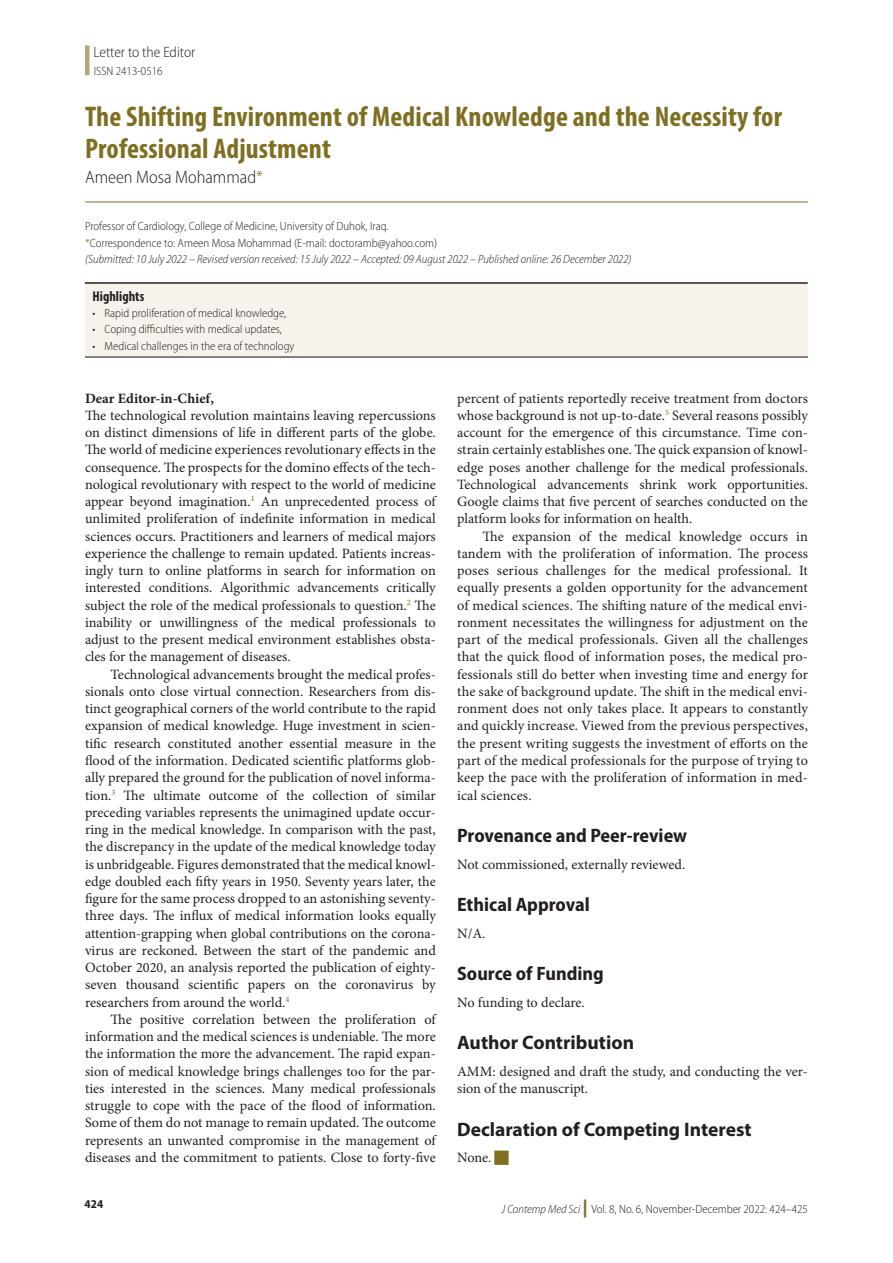
<style>
.page{position:relative;width:893px;height:1263px;background:#fff}
.page>*{position:absolute;margin:0;border:0;box-sizing:border-box;transform-origin:0 0}
.Article_Title{font:700 condensed 28.5px/31.5px "Myriad Pro";letter-spacing:.005em;color:#7e6f22}
.t1{font:700 semi-condensed 19.5px "Myriad Pro";color:#231f20}
.t2{font:700 19.5px "Myriad Pro";color:#231f20}
.Author{font:300 semi-condensed 18px "Myriad Pro";color:#231f20}
.t3{font:300 semi-condensed 15px "Myriad Pro";color:#231f20}
.Tx{font:14.25px/17.2px "Minion Pro";color:#231f20;text-align:justify}
.Txf{font:14.25px/17.2px "Minion Pro";letter-spacing:-.005em;color:#231f20;text-align:justify}
.Txf-2{font:700 14.25px "Minion Pro";color:#231f20}
.Abstract_Tx{font:700 condensed 14.25px "Myriad Pro";color:#231f20}
.Author_Aff{font:300 semi-condensed 12px "Myriad Pro";color:#231f20}
.Author_Aff-2{font:italic 300 semi-condensed 12px "Myriad Pro";color:#231f20}
.t4{font:700 semi-condensed 12px "Myriad Pro";color:#231f20}
.s1{color:#7e6f22}
.s2{font-style:italic}
.s3{font-weight:900;font-stretch:normal;font-size:18px;color:#7e6f22}
</style>
<div class="page">
<div style="left:85px;top:45px;width:5px;height:30px;background:#b4a678"></div>
<hr style="left:85px;top:202px;width:723px;height:1px;background:#7e6f22">
<div style="left:85px;top:283px;width:723px;height:74px;background:#f7f2ec"></div>
<hr style="left:85px;top:282px;width:723px;height:2px;background:#231f20">
<hr style="left:85px;top:356px;width:723px;height:2px;background:#231f20">
<p class="t3" style="left:94px;top:43px;width:103px">Letter to the Editor</p>
<p class="Author_Aff" style="left:94px;top:63px;width:70px">ISSN 2413-0516</p>
<p class="Article_Title" style="left:85px;top:100px;width:698px">The Shifting Environment of Medical Knowledge and the Necessity for<br>Professional Adjustment</p>
<p class="Author" style="left:85px;top:166px;width:180px">Ameen Mosa Mohammad<span class="s1">*</span></p>
<p class="Author_Aff" style="left:85px;top:219px;width:305px">Professor of Cardiology, College of Medicine, University of Duhok, Iraq.</p>
<p class="Author_Aff" style="left:85px;top:235px;width:354px"><span class="s1">*</span>Correspondence to: Ameen Mosa Mohammad (E-mail: doctoramb@yahoo.com)</p>
<p class="Author_Aff-2" style="left:85px;top:252px;width:548px">(Submitted: 10 July 2022 – Revised version received: 15 July 2022 – Accepted: 09 August 2022 – Published online: 26 December 2022)</p>
<p class="Abstract_Tx" style="left:93px;top:287px;width:53px">Highlights</p>
<p class="Author_Aff" style="left:93px;top:306px;width:195px">• Rapid proliferation of medical knowledge,</p>
<p class="Author_Aff" style="left:93px;top:322px;width:191px">• Coping difficulties with medical updates,</p>
<p class="Author_Aff" style="left:93px;top:338px;width:203px">• Medical challenges in the era of technology</p>
<p class="Txf-2" style="left:85px;top:388px;width:131px">Dear Editor-in-Chief,</p>
<p class="Txf" style="left:85px;top:407px;width:352px">The technological revolution maintains leaving repercussions on distinct dimensions of life in different parts of the globe.<br>The world of medicine experiences revolutionary effects in the consequence. The prospects for the domino effects of the tech&shy;nological revolutionary with respect to the world of medicine appear beyond imagination.<sup>1</sup> An unprecedented process of unlimited proliferation of indefinite information in medical sciences occurs. Practitioners and learners of medical majors experience the challenge to remain updated. Patients increas&shy;ingly turn to online platforms in search for information on interested conditions. Algorithmic advancements critically subject the role of the medical professionals to question.<sup>2</sup> The inability or unwillingness of the medical professionals to adjust to the present medical environment establishes obsta&shy;cles for the management of diseases.</p>
<p class="Tx" style="left:85px;top:666px;width:352px;text-indent:26px">Technological advancements brought the medical profes&shy;sionals onto close virtual connection. Researchers from dis&shy;tinct geographical corners of the world contribute to the rapid expansion of medical knowledge. Huge investment in scien&shy;tific research constituted another essential measure in the flood of the information. Dedicated scientific platforms glob&shy;ally prepared the ground for the publication of novel informa&shy;tion.<sup>3</sup> The ultimate outcome of the collection of similar preceding variables represents the unimagined update occur&shy;ring in the medical knowledge. In comparison with the past, the discrepancy in the update of the medical knowledge today is unbridgeable. Figures demonstrated that the medical knowl&shy;edge doubled each fifty years in 1950. Seventy years later, the figure for the same process dropped to an astonishing seventy&shy;three days. The influx of medical information looks equally attention-grapping when global contributions on the corona&shy;virus are reckoned. Between the start of the pandemic and October 2020, an analysis reported the publication of eighty&shy;seven thousand scientific papers on the coronavirus by researchers from around the world.<sup>4</sup></p>
<p class="Tx" style="left:85px;top:1011px;width:352px;text-indent:26px">The positive correlation between the proliferation of information and the medical sciences is undeniable. The more the information the more the advancement. The rapid expan&shy;sion of medical knowledge brings challenges too for the par&shy;ties interested in the sciences. Many medical professionals struggle to cope with the pace of the flood of information.<br>Some of them do not manage to remain updated. The outcome represents an unwanted compromise in the management of diseases and the commitment to patients. Close to forty-five</p>
<p class="Tx" style="left:457px;top:390px;width:352px">percent of patients reportedly receive treatment from doctors whose background is not up-to-date.<sup>5</sup> Several reasons possibly account for the emergence of this circumstance. Time con&shy;strain certainly establishes one. The quick expansion of knowl&shy;edge poses another challenge for the medical professionals.<br>Technological advancements shrink work opportunities.<br>Google claims that five percent of searches conducted on the platform looks for information on health.</p>
<p class="Tx" style="left:457px;top:528px;width:352px;text-indent:26px">The expansion of the medical knowledge occurs in tandem with the proliferation of information. The process poses serious challenges for the medical professional. It equally presents a golden opportunity for the advancement of medical sciences. The shifting nature of the medical envi&shy;ronment necessitates the willingness for adjustment on the part of the medical professionals. Given all the challenges that the quick flood of information poses, the medical pro&shy;fessionals still do better when investing time and energy for the sake of background update. The shift in the medical envi&shy;ronment does not only takes place. It appears to constantly and quickly increase. Viewed from the previous perspectives, the present writing suggests the investment of efforts on the part of the medical professionals for the purpose of trying to keep the pace with the proliferation of information in med&shy;ical sciences.</p>
<h1 class="t1" style="left:457px;top:825px;width:232px">Provenance and Peer-review</h1>
<p class="Txf" style="left:457px;top:855px;width:230px">Not commissioned, externally reviewed.</p>
<h1 class="t1" style="left:457px;top:894px;width:134px">Ethical Approval</h1>
<p class="Txf" style="left:457px;top:924px;width:30px">N/A.</p>
<h1 class="t1" style="left:457px;top:963px;width:148px">Source of Funding</h1>
<p class="Txf" style="left:457px;top:993px;width:129px">No funding to declare.</p>
<h1 class="t2" style="left:457px;top:1030px;width:178px">Author Contribution</h1>
<p class="Txf" style="left:457px;top:1062px;width:352px">AMM: designed and draft the study, and conducting the ver&shy;sion of the manuscript.</p>
<h1 class="t2" style="left:457px;top:1116px;width:296px">Declaration of Competing Interest</h1>
<p class="Txf" style="left:457px;top:1149px;width:36px">None.</p>
<p class="t4" style="left:85px;top:1197px;width:20px">424</p>
<p class="Author_Aff" style="left:502px;top:1201px;width:308px"><span class="s2">J Contemp Med Sci</span> <span class="s3">|</span> Vol. 8, No. 6, November-December 2022: 424–425</p>
</div>
